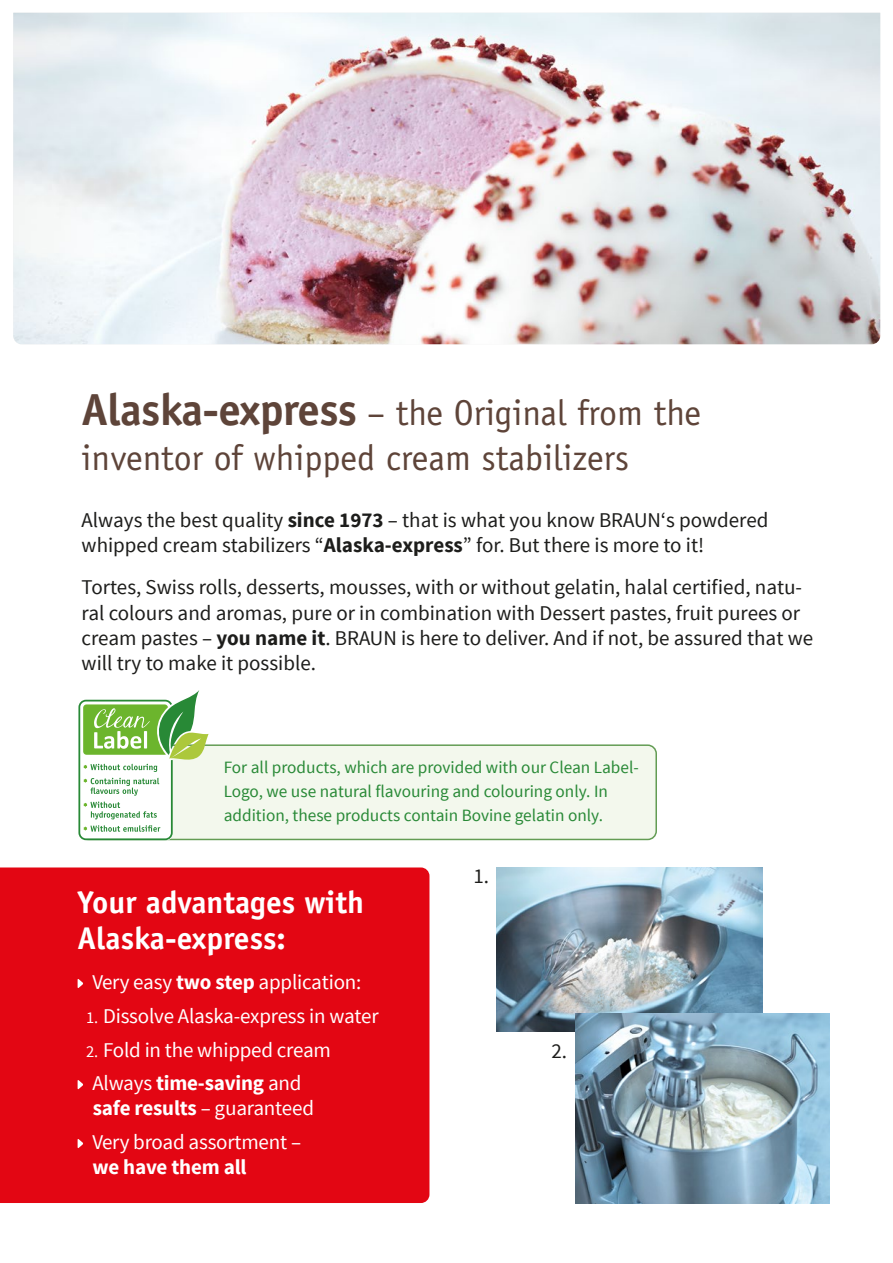
<style>
.page{position:relative;width:893px;height:1263px;background:#fff}
.page>*{position:absolute;margin:0;border:0;box-sizing:border-box;transform-origin:0 0}
.Headline_Rezept_21_2{font:36px/45px "Officina Sans Std";color:#5e4439}
.t1{font:700 31.5px/36px "Officina Sans Std";color:#fff}
.Subhead_Rezept_9_15{font:21px/25.2px "Source Sans Pro";color:#1d1d1b}
.Aufzählung_Herstellu{font:21px/25.2px "Source Sans Pro";letter-spacing:-.01em;color:#fff}
.Aufzählung_Herstellu-2{font:700 21px/25.2px "Source Sans Pro";letter-spacing:-.01em;color:#fff}
.t2{font:17.25px/24px "Source Sans Pro";color:#288936}
.s1{font-weight:700;font-size:45px}
.s2{font-family:"Officina Serif Std"}
.s3{font-weight:700}
.s4{font-size:16.5px}
.s5{font-weight:400}
</style>
<div class="page">
<div style="left:0;top:867px;width:429px;height:336px;background:#e30613"></div>
<img style="left:13px;top:13px;width:867px;height:331px">
<img style="left:496px;top:867px;width:267px;height:165px">
<img style="left:575px;top:1014px;width:254px;height:189px">
<div style="left:80px;top:745px;width:576px;height:94px;background:#f3f8ed;border-radius:9px"></div>
<div style="left:80px;top:744px;width:577px;height:96px;border:2px solid #639c54;border-radius:9px"></div>
<svg style="left:78px;top:690px;width:131px;height:150px"></svg>
<svg style="left:78px;top:978px;width:6px;height:11px"></svg>
<svg style="left:78px;top:1079px;width:6px;height:11px"></svg>
<svg style="left:78px;top:1138px;width:6px;height:11px"></svg>
<p class="Headline_Rezept_21_2" style="left:82px;top:390px;width:621px"><span class="s1">Alaska-express</span> <span class="s2">–</span> the Original from the inventor of whipped cream stabilizers</p>
<p class="Subhead_Rezept_9_15" style="left:82px;top:508px;width:688px">Always the best quality <span class="s3">since 1973</span> – that is what you know BRAUN‘s powdered whipped cream stabilizers “<span class="s3">Alaska-express</span>” for. But there is more to it!</p>
<p class="Subhead_Rezept_9_15" style="left:82px;top:575px;width:733px">Tortes, Swiss rolls, desserts, mousses, with or without gelatin, halal certified, natu&shy;ral colours and aromas, pure or in combination with Dessert pastes, fruit purees or cream pastes – <span class="s3">you name it</span>. BRAUN is here to deliver. And if not, be assured that we will try to make it possible.</p>
<p class="t2" style="left:224px;top:755px;width:417px">For all products, which are provided with our Clean Label-<br>Logo, we use natural flavouring and colouring only. In addition, these products contain Bovine gelatin only.</p>
<p class="t1" style="left:78px;top:884px;width:288px">Your advantages with<br>Alaska-express:</p>
<p class="Aufzählung_Herstellu" style="left:92px;top:970px;width:270px">Very easy <span class="s3">two step</span> application:</p>
<p class="Aufzählung_Herstellu" style="left:86px;top:1004px;width:294px"><span class="s4">1.</span> Dissolve Alaska-express in water</p>
<p class="Aufzählung_Herstellu" style="left:86px;top:1037px;width:246px"><span class="s4">2.</span> Fold in the whipped cream</p>
<p class="Aufzählung_Herstellu-2" style="left:92px;top:1071px;width:223px"><span class="s5">Always</span> time-saving <span class="s5">and </span>safe results <span class="s5">– guaranteed</span></p>
<p class="Aufzählung_Herstellu" style="left:92px;top:1130px;width:210px">Very broad assortment – <span class="s3">we have them all</span></p>
<p class="Subhead_Rezept_9_15" style="left:473px;top:864px;width:17px">1.</p>
<p class="Subhead_Rezept_9_15" style="left:551px;top:1038px;width:17px">2.</p>
</div>
